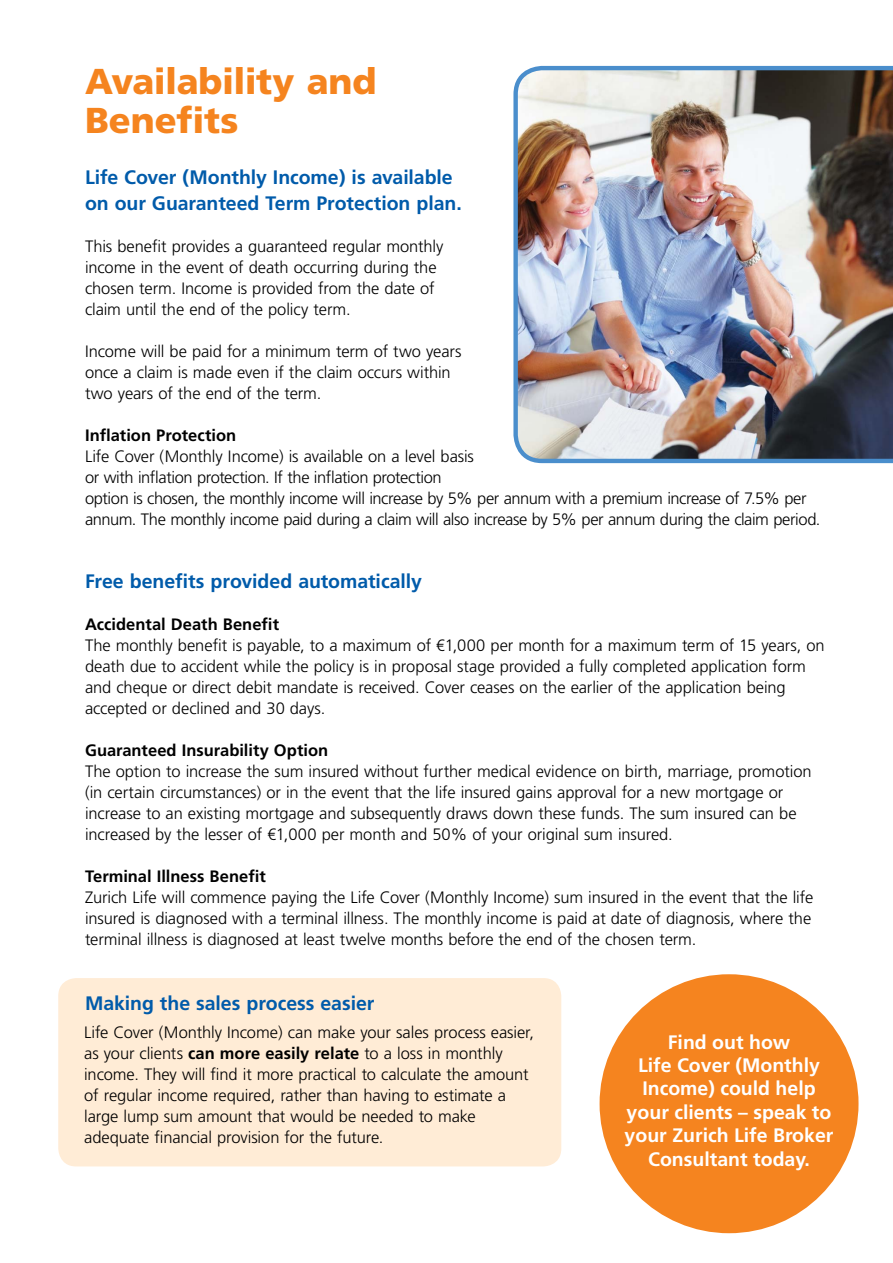
<style>
.page{position:relative;width:893px;height:1263px;background:#fff}
.page>*{position:absolute;margin:0;border:0;box-sizing:border-box;transform-origin:0 0}
.t1{font:900 36px/39px "Frutiger";letter-spacing:-.01em;color:#f5841f}
.t2{font:700 19.5px/25.5px "Frutiger";letter-spacing:-.005em;color:#005baa}
.t3{font:700 19.5px/23.4px "Frutiger";color:#fff;text-align:center}
.t4{font:300 16.5px/21px "Frutiger";letter-spacing:-.01em;color:#000}
.t5{font:700 16.5px "Frutiger";color:#000}
.s1{font-weight:700}
</style>
<div class="page">
<div style="left:58px;top:978px;width:503px;height:188px;background:#ffecd6;border-radius:18px"></div>
<img style="left:513px;top:66px;width:380px;height:397px">
<div style="left:600px;top:974px;width:258px;height:259px;background:#f5841f;border-radius:50%"></div>
<h1 class="t1" style="left:85px;top:62px;width:293px">Availability and<br>Benefits</h1>
<p class="t2" style="left:85px;top:165px;width:378px">Life Cover (Monthly Income) is available on our Guaranteed Term Protection plan.</p>
<p class="t4" style="left:85px;top:236px;width:360px">This benefit provides a guaranteed regular monthly income in the event of death occurring during the chosen term. Income is provided from the date of claim until the end of the policy term.</p>
<p class="t4" style="left:85px;top:341px;width:378px">Income will be paid for a minimum term of two years once a claim is made even if the claim occurs within two years of the end of the term.</p>
<p class="t5" style="left:85px;top:426px;width:153px">Inflation Protection</p>
<p class="t4" style="left:85px;top:446px;width:737px">Life Cover (Monthly Income) is available on a level basis<br>or with inflation protection. If the inflation protection<br>option is chosen, the monthly income will increase by 5% per annum with a premium increase of 7.5% per annum. The monthly income paid during a claim will also increase by 5% per annum during the claim period.</p>
<p class="t2" style="left:85px;top:569px;width:338px">Free benefits provided automatically</p>
<p class="t5" style="left:85px;top:615px;width:196px">Accidental Death Benefit</p>
<p class="t4" style="left:85px;top:635px;width:741px">The monthly benefit is payable, to a maximum of €1,000 per month for a maximum term of 15 years, on death due to accident while the policy is in proposal stage provided a fully completed application form and cheque or direct debit mandate is received. Cover ceases on the earlier of the application being accepted or declined and 30 days.</p>
<p class="t5" style="left:85px;top:741px;width:245px">Guaranteed Insurability Option</p>
<p class="t4" style="left:85px;top:761px;width:728px">The option to increase the sum insured without further medical evidence on birth, marriage, promotion (in certain circumstances) or in the event that the life insured gains approval for a new mortgage or increase to an existing mortgage and subsequently draws down these funds. The sum insured can be increased by the lesser of €1,000 per month and 50% of your original sum insured.</p>
<p class="t5" style="left:85px;top:867px;width:182px">Terminal Illness Benefit</p>
<p class="t4" style="left:85px;top:887px;width:730px;text-align:justify">Zurich Life will commence paying the Life Cover (Monthly Income) sum insured in the event that the life insured is diagnosed with a terminal illness. The monthly income is paid at date of diagnosis, where the terminal illness is diagnosed at least twelve months before the end of the chosen term.</p>
<p class="t2" style="left:85px;top:990px;width:291px">Making the sales process easier</p>
<p class="t4" style="left:84px;top:1022px;width:451px">Life Cover (Monthly Income) can make your sales process easier, as your clients <span class="s1">can more easily relate</span> to a loss in monthly income. They will find it more practical to calculate the amount of regular income required, rather than having to estimate a large lump sum amount that would be needed to make adequate financial provision for the future.</p>
<p class="t3" style="left:625px;top:1030px;width:210px">Find out how<br>Life Cover (Monthly<br>Income) could help your clients – speak to your Zurich Life Broker<br>Consultant today.</p>
</div>
